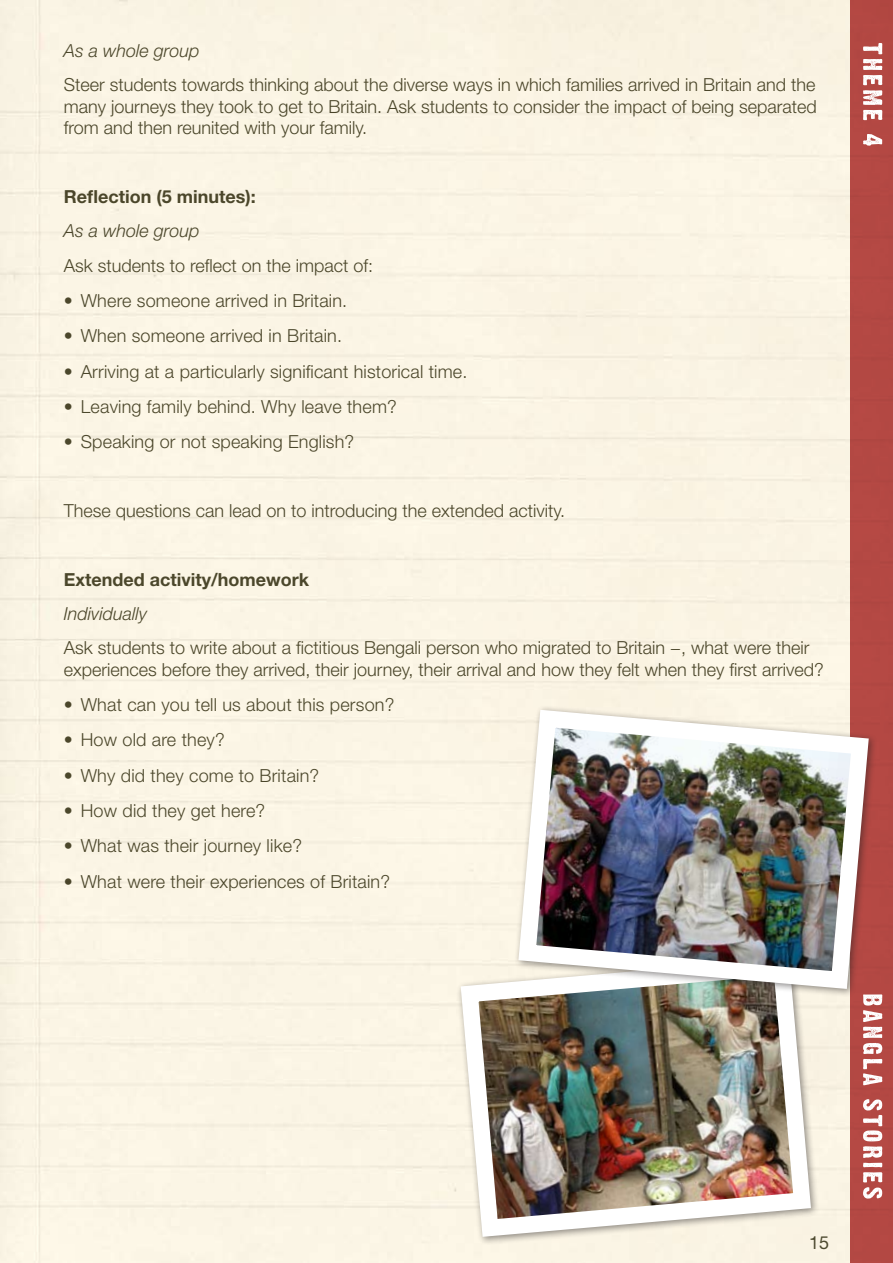
<style>
.page{position:relative;width:893px;height:1263px;background:#fff}
.page>*{position:absolute;margin:0;border:0;box-sizing:border-box;transform-origin:0 0}
.t1{font:300 18px/21.6px "Helvetica Neue";color:#4d4a30;text-align:justify}
.t2{font:700 18px "Helvetica Neue";color:#4d4a30}
.t3{font:italic 300 18px "Helvetica Neue";color:#4d4a30}
.t4{font:18px "Helvetica Neue";color:#4d4a30}
</style>
<div class="page">
<div style="left:850px;top:0;width:43px;height:1263px;background:#b34843"></div>
<svg style="left:863px;top:43px;width:19px;height:103px"></svg>
<svg style="left:863px;top:994px;width:19px;height:204px"></svg>
<img style="left:452px;top:949px;width:368px;height:297px">
<img style="left:509px;top:701px;width:369px;height:297px">
<p class="t3" style="left:64px;top:40px;width:137px">As a whole group</p>
<p class="t1" style="left:64px;top:74px;width:755px">Steer students towards thinking about the diverse ways in which families arrived in Britain and the many journeys they took to get to Britain. Ask students to consider the impact of being separated from and then reunited with your family.</p>
<p class="t2" style="left:64px;top:186px;width:193px">Reflection (5 minutes):</p>
<p class="t3" style="left:64px;top:220px;width:137px">As a whole group</p>
<p class="t1" style="left:64px;top:254px;width:311px">Ask students to reflect on the impact of:</p>
<p class="t1" style="left:64px;top:289px;width:285px">• Where someone arrived in Britain.</p>
<p class="t1" style="left:64px;top:325px;width:280px">• When someone arrived in Britain.</p>
<p class="t1" style="left:64px;top:360px;width:405px">• Arriving at a particularly significant historical time.</p>
<p class="t1" style="left:64px;top:395px;width:335px">• Leaving family behind. Why leave them?</p>
<p class="t1" style="left:64px;top:431px;width:292px">• Speaking or not speaking English?</p>
<p class="t1" style="left:64px;top:499px;width:503px">These questions can lead on to introducing the extended activity.</p>
<p class="t2" style="left:64px;top:568px;width:247px">Extended activity/homework</p>
<p class="t3" style="left:64px;top:603px;width:85px">Individually</p>
<p class="t1" style="left:64px;top:637px;width:761px">Ask students to write about a fictitious Bengali person who migrated to Britain −, what were their experiences before they arrived, their journey, their arrival and how they felt when they first arrived?</p>
<p class="t1" style="left:64px;top:694px;width:332px">• What can you tell us about this person?</p>
<p class="t1" style="left:64px;top:729px;width:162px">• How old are they?</p>
<p class="t1" style="left:64px;top:764px;width:257px">• Why did they come to Britain?</p>
<p class="t1" style="left:64px;top:799px;width:203px">• How did they get here?</p>
<p class="t1" style="left:64px;top:835px;width:240px">• What was their journey like?</p>
<p class="t1" style="left:64px;top:870px;width:328px">• What were their experiences of Britain?</p>
<p class="t4" style="left:809px;top:1232px;width:22px">15</p>
</div>
